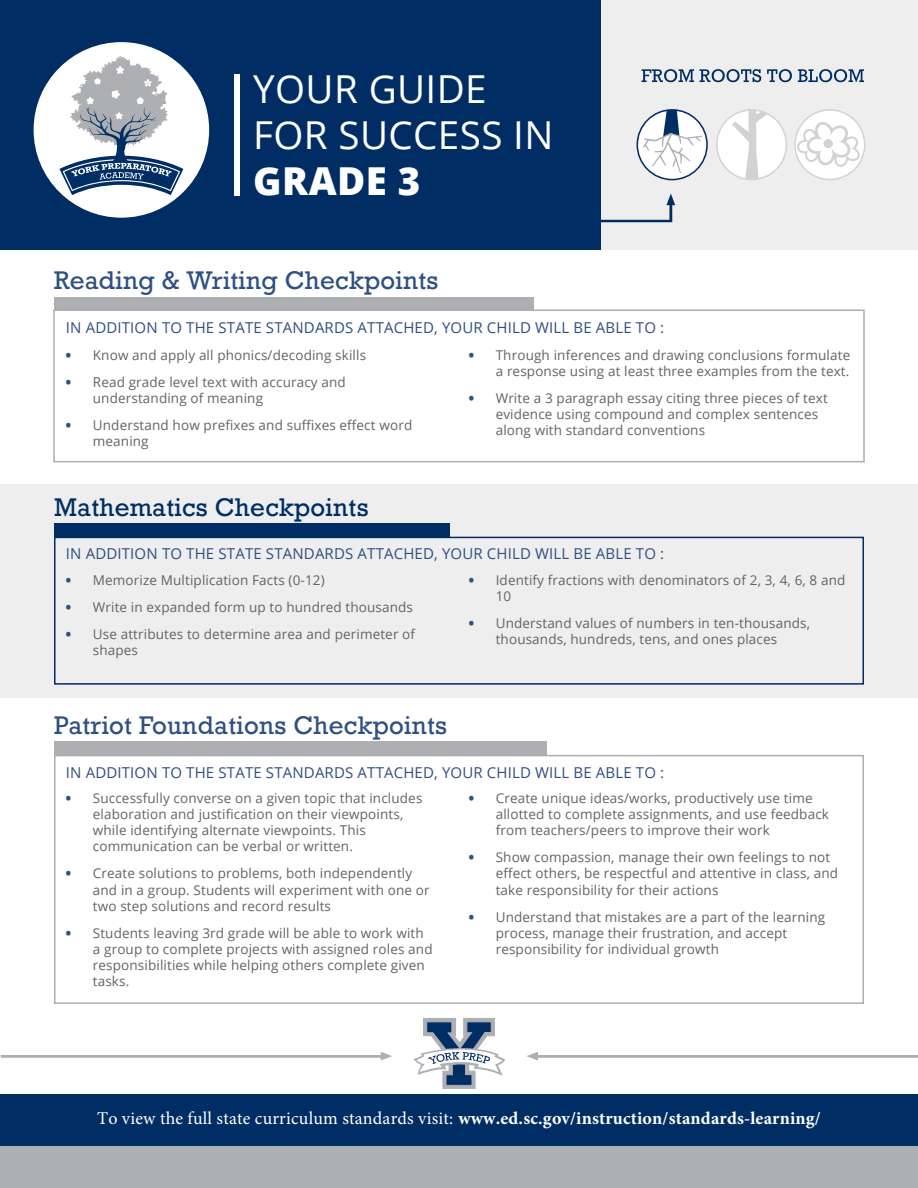
<style>
.page{position:relative;width:918px;height:1188px;background:#fff}
.page>*{position:absolute;margin:0;border:0;box-sizing:border-box;transform-origin:0 0}
.YP_Poster_Title{font:38.55px/46.2px "Open Sans";letter-spacing:.01em;color:#fff}
.Road_Map_H2{font:24px "Rockwell";letter-spacing:.01em;color:#2f5082}
.York_Prep_Poster_Con{font:24px "Rockwell";letter-spacing:.01em;color:#2f5082}
.Road_Map_H2-2{font:24px "Rockwell";letter-spacing:.01em;color:#002e64}
.York_Prep_Poster_Con-2{font:700 18px "Minion Pro";letter-spacing:.01em;color:#fff}
.Roadmap_H3{font:15px "Open Sans";letter-spacing:.01em;color:#2f5082}
.York_Prep_Poster_Con-3{font:15px "Open Sans";letter-spacing:.01em;color:#2f5082}
.t1{font:13.5px/16.2px "Open Sans";letter-spacing:.01em;color:#636366}
.s1{font-weight:800}
.s2{font-weight:800;color:#2f5082}
.s3{font-weight:400}
</style>
<div class="page">
<div style="left:0;top:1095px;width:918px;height:93px;background:#aeafb3"></div>
<div style="left:0;top:1094px;width:918px;height:52px;background:#002e64"></div>
<svg style="left:413px;top:1018px;width:93px;height:71px"></svg>
<svg style="left:526px;top:1052px;width:392px;height:9px"></svg>
<svg style="left:1px;top:1052px;width:391px;height:9px"></svg>
<div style="left:54px;top:755px;width:810px;height:249px;border:2px solid #aeafb3"></div>
<div style="left:54px;top:742px;width:492px;height:13px;background:#aeafb3"></div>
<div style="left:1px;top:484px;width:917px;height:214px;background:#eeeeef"></div>
<div style="left:54px;top:537px;width:810px;height:148px;border:2px solid #002e64"></div>
<div style="left:54px;top:524px;width:395px;height:13px;background:#002e64"></div>
<div style="left:53px;top:309px;width:812px;height:153px;border:2px solid #aeafb3"></div>
<div style="left:54px;top:297px;width:480px;height:13px;background:#aeafb3"></div>
<div style="left:0;top:0;width:918px;height:249px;background:#002e64"></div>
<div style="left:34px;top:42px;width:175px;height:176px;background:#fff;border-radius:50%"></div>
<svg style="left:59px;top:56px;width:124px;height:139px"></svg>
<div style="left:234px;top:75px;width:6px;height:121px;background:#fff"></div>
<div style="left:601px;top:0;width:317px;height:249px;background:#eeeeef"></div>
<svg style="left:794px;top:109px;width:72px;height:71px"></svg>
<div style="left:824px;top:139px;width:9px;height:9px;background:#d1d2d4;border-radius:50%"></div>
<svg style="left:716px;top:109px;width:71px;height:71px"></svg>
<svg style="left:637px;top:109px;width:71px;height:71px"></svg>
<svg style="left:642px;top:69px;width:119px;height:13px"></svg>
<svg style="left:767px;top:69px;width:25px;height:13px"></svg>
<svg style="left:798px;top:69px;width:66px;height:13px"></svg>
<svg style="left:601px;top:193px;width:74px;height:29px"></svg>
<p class="YP_Poster_Title" style="left:253px;top:65px;width:302px">YOUR GUIDE<br>FOR SUCCESS IN<br><span class="s1">GRADE 3</span></p>
<p class="York_Prep_Poster_Con" style="left:54px;top:266px;width:386px">Reading &amp; Writing Checkpoints</p>
<p class="York_Prep_Poster_Con-3" style="left:66px;top:317px;width:600px">IN ADDITION TO THE STATE STANDARDS ATTACHED, YOUR CHILD WILL BE ABLE TO :</p>
<p class="t1" style="left:66px;top:346px;width:302px"><span class="s2">•</span> Know and apply all phonics/decoding skills</p>
<p class="t1" style="left:93px;top:373px;width:255px;text-indent:-27px"><span class="s2">•</span> Read grade level text with accuracy and understanding of meaning</p>
<p class="t1" style="left:93px;top:417px;width:321px;text-indent:-27px"><span class="s2">•</span> Understand how prefixes and suffixes effect word meaning</p>
<p class="Road_Map_H2-2" style="left:54px;top:493px;width:316px">Mathematics Checkpoints</p>
<p class="t1" style="left:469px;top:346px;width:383px;text-align:right"><span class="s2">•</span> Through inferences and drawing conclusions formulate a response using at least three examples from the text.</p>
<p class="t1" style="left:496px;top:390px;width:334px;text-indent:-27px"><span class="s2">•</span> Write a 3 paragraph essay citing three pieces of text evidence using compound and complex sentences along with standard conventions</p>
<p class="Roadmap_H3" style="left:66px;top:544px;width:600px">IN ADDITION TO THE STATE STANDARDS ATTACHED, YOUR CHILD WILL BE ABLE TO :</p>
<p class="t1" style="left:66px;top:571px;width:260px"><span class="s2">•</span> Memorize Multiplication Facts (0-12)</p>
<p class="t1" style="left:66px;top:598px;width:349px"><span class="s2">•</span> Write in expanded form up to hundred thousands</p>
<p class="t1" style="left:93px;top:625px;width:324px;text-indent:-27px"><span class="s2">•</span> Use attributes to determine area and perimeter of shapes</p>
<p class="t1" style="left:496px;top:571px;width:351px;text-indent:-27px"><span class="s2">•</span> Identify fractions with denominators of 2, 3, 4, 6, 8 and<br>10</p>
<p class="t1" style="left:469px;top:614px;width:343px;text-align:center"><span class="s2">•</span> Understand values of numbers in ten-thousands, thousands, hundreds, tens, and ones places</p>
<p class="Road_Map_H2" style="left:54px;top:711px;width:395px">Patriot Foundations Checkpoints</p>
<p class="Roadmap_H3" style="left:66px;top:762px;width:600px">IN ADDITION TO THE STATE STANDARDS ATTACHED, YOUR CHILD WILL BE ABLE TO :</p>
<p class="t1" style="left:93px;top:789px;width:331px;text-indent:-27px"><span class="s2">•</span> Successfully converse on a given topic that includes elaboration and justification on their viewpoints, while identifying alternate viewpoints. This communication can be verbal or written.</p>
<p class="t1" style="left:93px;top:865px;width:338px;text-indent:-27px"><span class="s2">•</span> Create solutions to problems, both independently and in a group. Students will experiment with one or two step solutions and record results</p>
<p class="t1" style="left:93px;top:924px;width:341px;text-indent:-27px"><span class="s2">•</span> Students leaving 3rd grade will be able to work with a group to complete projects with assigned roles and responsibilities while helping others complete given tasks.</p>
<p class="t1" style="left:496px;top:789px;width:335px;text-indent:-27px"><span class="s2">•</span> Create unique ideas/works, productively use time allotted to complete assignments, and use feedback from teachers/peers to improve their work</p>
<p class="t1" style="left:496px;top:849px;width:344px;text-indent:-27px"><span class="s2">•</span> Show compassion, manage their own feelings to not effect others, be respectful and attentive in class, and take responsibility for their actions</p>
<p class="t1" style="left:496px;top:908px;width:331px;text-indent:-27px"><span class="s2">•</span> Understand that mistakes are a part of the learning process, manage their frustration, and accept responsibility for individual growth</p>
<p class="York_Prep_Poster_Con-2" style="left:97px;top:1105px;width:725px"><span class="s3">To view the full state curriculum standards visit:</span> www.ed.sc.gov/instruction/standards-learning/</p>
</div>
